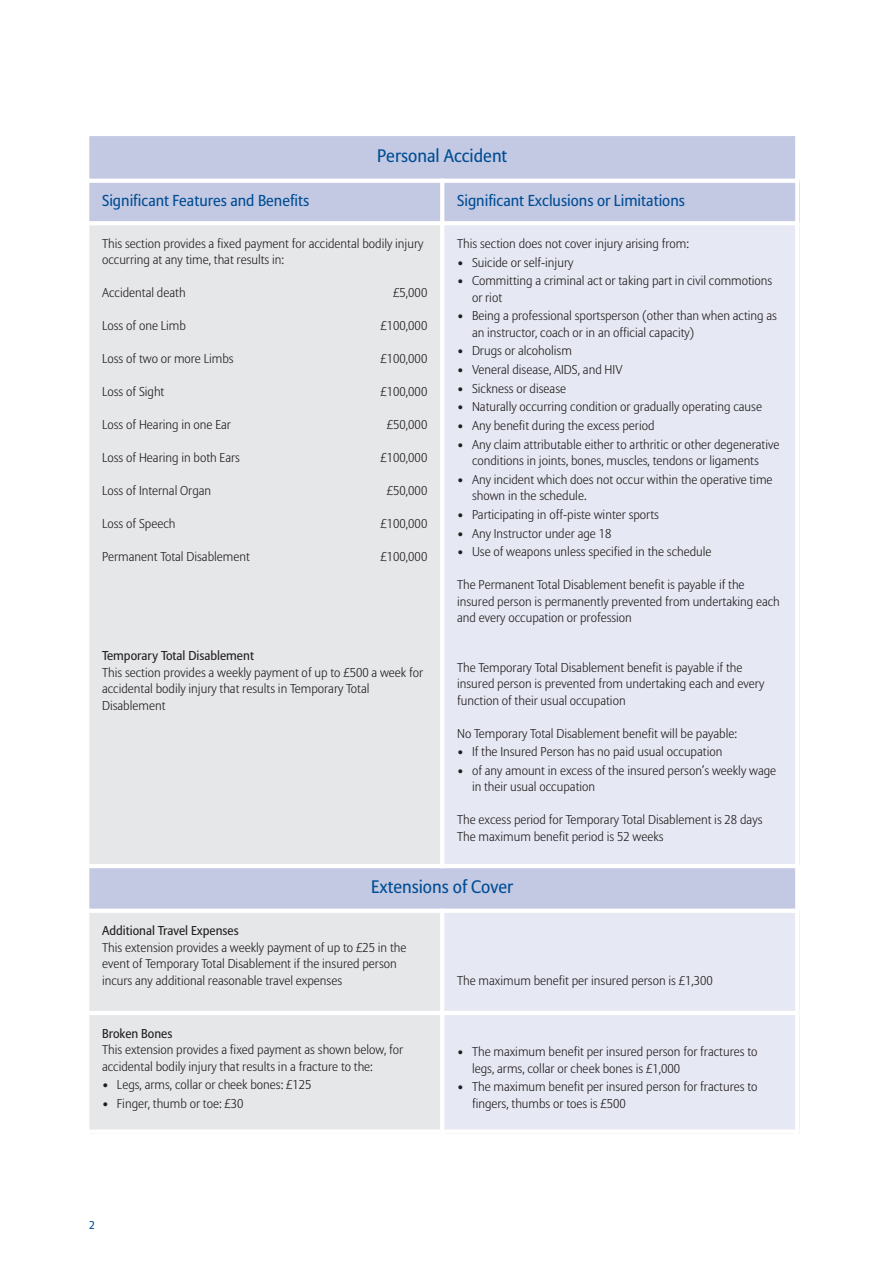
<style>
.page{position:relative;width:893px;height:1263px;background:#fff}
.page>*{position:absolute;margin:0;border:0;box-sizing:border-box;transform-origin:0 0}
.t1{font:18px "Allianz Sans";color:#014d95}
.t2{font:15.75px "Allianz Sans";color:#014d95}
.t3{font:300 12.75px/16.5px "Allianz Sans";color:#231f20}
.t4{font:12.75px "Allianz Sans";color:#231f20}
.t5{font:11.25px "Allianz Sans";color:#014d95}
</style>
<div class="page">
<div style="left:85px;top:132px;width:712px;height:49px;background:#c3c9e2"></div>
<div style="left:85px;top:181px;width:357px;height:42px;background:#c3c9e2"></div>
<div style="left:442px;top:181px;width:357px;height:42px;background:#c3c9e2"></div>
<div style="left:85px;top:223px;width:357px;height:643px;background:#e6e7e9"></div>
<div style="left:442px;top:223px;width:357px;height:643px;background:#e6e8f3"></div>
<div style="left:85px;top:866px;width:712px;height:45px;background:#c3c9e2"></div>
<div style="left:85px;top:911px;width:357px;height:102px;background:#e6e7e9"></div>
<div style="left:442px;top:911px;width:357px;height:102px;background:#e6e8f3"></div>
<div style="left:85px;top:1013px;width:357px;height:121px;background:#e6e7e9"></div>
<div style="left:442px;top:1013px;width:357px;height:121px;background:#e6e8f3"></div>
<hr style="left:85px;top:132px;width:4px;height:1002px;background:#fff">
<hr style="left:440px;top:179px;width:4px;height:689px;background:#fff">
<hr style="left:440px;top:908px;width:4px;height:226px;background:#fff">
<hr style="left:795px;top:132px;width:4px;height:1002px;background:#fff">
<hr style="left:85px;top:132px;width:714px;height:4px;background:#fff">
<hr style="left:85px;top:179px;width:714px;height:4px;background:#fff">
<hr style="left:85px;top:221px;width:714px;height:4px;background:#fff">
<hr style="left:85px;top:864px;width:714px;height:4px;background:#fff">
<div style="left:85px;top:908px;width:714px;height:5px;background:#fff"></div>
<hr style="left:85px;top:1011px;width:714px;height:4px;background:#fff">
<div style="left:85px;top:1129px;width:714px;height:5px;background:#fff"></div>
<h1 class="t1" style="left:377px;top:148px;width:132px">Personal Accident</h1>
<p class="t2" style="left:102px;top:194px;width:209px">Significant Features and Benefits</p>
<p class="t2" style="left:457px;top:194px;width:229px">Significant Exclusions or Limitations</p>
<p class="t3" style="left:102px;top:236px;width:323px">This section provides a fixed payment for accidental bodily injury occurring at any time, that results in:</p>
<p class="t3" style="left:102px;top:286px;width:85px">Accidental death</p>
<p class="t3" style="left:393px;top:286px;width:36px">£5,000</p>
<p class="t3" style="left:102px;top:319px;width:85px">Loss of one Limb</p>
<p class="t3" style="left:381px;top:319px;width:48px">£100,000</p>
<p class="t3" style="left:102px;top:352px;width:133px">Loss of two or more Limbs</p>
<p class="t3" style="left:381px;top:352px;width:48px">£100,000</p>
<p class="t3" style="left:102px;top:385px;width:64px">Loss of Sight</p>
<p class="t3" style="left:381px;top:385px;width:48px">£100,000</p>
<p class="t3" style="left:102px;top:418px;width:130px">Loss of Hearing in one Ear</p>
<p class="t3" style="left:387px;top:418px;width:42px">£50,000</p>
<p class="t3" style="left:102px;top:451px;width:139px">Loss of Hearing in both Ears</p>
<p class="t3" style="left:381px;top:451px;width:48px">£100,000</p>
<p class="t3" style="left:102px;top:484px;width:111px">Loss of Internal Organ</p>
<p class="t3" style="left:387px;top:484px;width:42px">£50,000</p>
<p class="t3" style="left:102px;top:517px;width:75px">Loss of Speech</p>
<p class="t3" style="left:381px;top:517px;width:48px">£100,000</p>
<p class="t3" style="left:102px;top:550px;width:149px">Permanent Total Disablement</p>
<p class="t3" style="left:381px;top:550px;width:48px">£100,000</p>
<p class="t3" style="left:457px;top:236px;width:233px">This section does not cover injury arising from:</p>
<p class="t3" style="left:457px;top:255px;width:118px">• Suicide or self-injury</p>
<p class="t3" style="left:472px;top:273px;width:302px;text-indent:-15px">• Committing a criminal act or taking part in civil commotions or riot</p>
<p class="t3" style="left:472px;top:309px;width:306px;text-indent:-15px">• Being a professional sportsperson (other than when acting as an instructor, coach or in an official capacity)</p>
<p class="t3" style="left:457px;top:344px;width:116px">• Drugs or alcoholism</p>
<p class="t3" style="left:457px;top:362px;width:167px">• Veneral disease, AIDS, and HIV</p>
<p class="t3" style="left:457px;top:381px;width:111px">• Sickness or disease</p>
<p class="t3" style="left:457px;top:400px;width:306px">• Naturally occurring condition or gradually operating cause</p>
<p class="t3" style="left:457px;top:418px;width:199px">• Any benefit during the excess period</p>
<p class="t3" style="left:457px;top:437px;width:324px;text-align:center">• Any claim attributable either to arthritic or other degenerative conditions in joints, bones, muscles, tendons or ligaments</p>
<p class="t3" style="left:472px;top:472px;width:302px;text-indent:-15px">• Any incident which does not occur within the operative time shown in the schedule.</p>
<p class="t3" style="left:457px;top:507px;width:203px">• Participating in off-piste winter sports</p>
<p class="t3" style="left:457px;top:526px;width:156px">• Any Instructor under age 18</p>
<p class="t3" style="left:457px;top:544px;width:256px">• Use of weapons unless specified in the schedule</p>
<p class="t3" style="left:457px;top:577px;width:324px">The Permanent Total Disablement benefit is payable if the insured person is permanently prevented from undertaking each and every occupation or profession</p>
<p class="t3" style="left:457px;top:660px;width:309px">The Temporary Total Disablement benefit is payable if the insured person is prevented from undertaking each and every function of their usual occupation</p>
<p class="t3" style="left:457px;top:726px;width:281px">No Temporary Total Disablement benefit will be payable:</p>
<p class="t3" style="left:457px;top:745px;width:267px">• If the Insured Person has no paid usual occupation</p>
<p class="t3" style="left:472px;top:763px;width:306px;text-indent:-15px">• of any amount in excess of the insured person’s weekly wage in their usual occupation</p>
<p class="t3" style="left:457px;top:813px;width:307px">The excess period for Temporary Total Disablement is 28 days<br>The maximum benefit period is 52 weeks</p>
<h1 class="t1" style="left:371px;top:879px;width:144px">Extensions of Cover</h1>
<p class="t4" style="left:102px;top:651px;width:153px">Temporary Total Disablement</p>
<p class="t3" style="left:102px;top:665px;width:323px">This section provides a weekly payment of up to £500 a week for accidental bodily injury that results in Temporary Total<br>Disablement</p>
<p class="t4" style="left:102px;top:926px;width:138px">Additional Travel Expenses</p>
<p class="t3" style="left:102px;top:940px;width:306px">This extension provides a weekly payment of up to £25 in the event of Temporary Total Disablement if the insured person incurs any additional reasonable travel expenses</p>
<p class="t4" style="left:102px;top:1028px;width:72px">Broken Bones</p>
<p class="t3" style="left:102px;top:1042px;width:303px">This extension provides a fixed payment as shown below, for accidental bodily injury that results in a fracture to the:</p>
<p class="t3" style="left:102px;top:1077px;width:211px">• Legs, arms, collar or cheek bones: £125</p>
<p class="t3" style="left:102px;top:1096px;width:143px">• Finger, thumb or toe: £30</p>
<p class="t5" style="left:89px;top:1220px;width:7px">2</p>
<p class="t3" style="left:457px;top:973px;width:257px">The maximum benefit per insured person is £1,300</p>
<p class="t3" style="left:472px;top:1044px;width:287px;text-indent:-15px">• The maximum benefit per insured person for fractures to legs, arms, collar or cheek bones is £1,000</p>
<p class="t3" style="left:472px;top:1080px;width:287px;text-indent:-15px">• The maximum benefit per insured person for fractures to fingers, thumbs or toes is £500</p>
</div>
